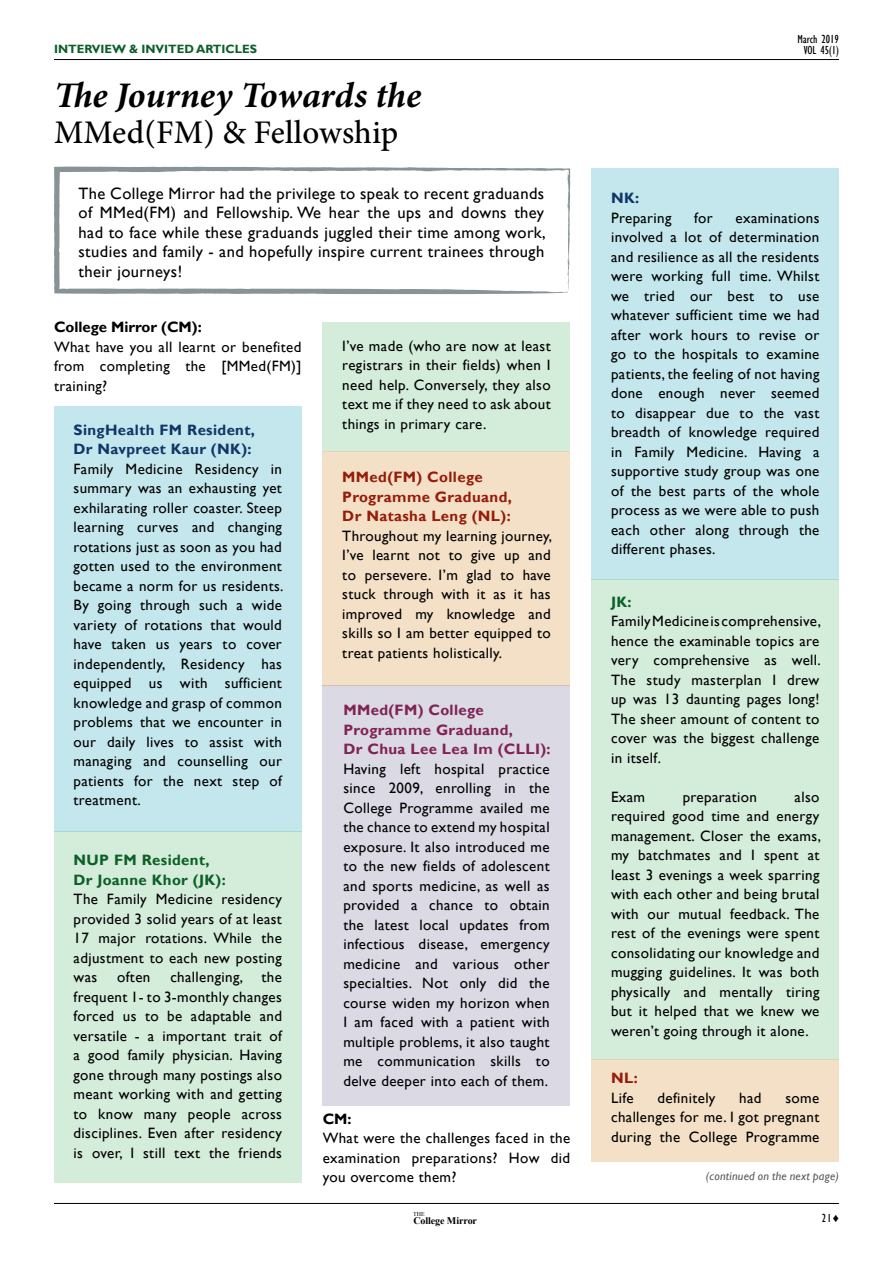
<style>
.page{position:relative;width:893px;height:1263px;background:#fff}
.page>*{position:absolute;margin:0;border:0;box-sizing:border-box;transform-origin:0 0}
.t1{font:italic 700 36px "Minion Pro";color:#000}
.t2{font:500 33px "Minion Pro";letter-spacing:.005em;color:#000}
.t3{font:16.5px/19.5px "Gill Sans";letter-spacing:.025em;color:#000;text-align:justify}
.t4{font:15px/19.5px "Gill Sans";letter-spacing:.025em;color:#000;text-align:justify}
.t5{font:700 15px/19.5px "Gill Sans";letter-spacing:.025em;color:#951d09}
.t6{font:700 15px/19.5px "Gill Sans";letter-spacing:.025em;color:#802254}
.t7{font:700 15px/19.5px "Gill Sans";letter-spacing:.025em;color:#103668}
.t8{font:700 15px/19.5px "Gill Sans";letter-spacing:.025em;color:#0b5f27}
.t9{font:700 15px "Gill Sans";color:#000}
.t10{font:700 12px "Gill Sans";color:#0b5f27}
.t11{font:italic 12px "Gill Sans";letter-spacing:.02em;color:#58595b}
.t12{font:condensed 12px "Gill Sans";color:#000}
.t13{font:700 10.05px "Times New Roman";letter-spacing:-.01em;color:#000}
.t14{font:6px "Times New Roman";color:#000}
.s1{font-family:"Arial";font-weight:700;font-stretch:normal}
</style>
<div class="page">
<hr style="left:54px;top:59px;width:785px;height:1px;background:#000">
<hr style="left:54px;top:1203px;width:785px;height:1px;background:#000">
<div style="left:54px;top:406px;width:247px;height:425px;background:#c3e7ed"></div>
<div style="left:591px;top:168px;width:248px;height:411px;background:#c3e7ed"></div>
<div style="left:54px;top:831px;width:247px;height:351px;background:#d4ecda"></div>
<div style="left:591px;top:579px;width:248px;height:480px;background:#d4ecda"></div>
<div style="left:323px;top:322px;width:247px;height:130px;background:#d4ecda"></div>
<div style="left:323px;top:451px;width:247px;height:235px;background:#f4e0c6"></div>
<div style="left:591px;top:1059px;width:248px;height:102px;background:#f4e0c6"></div>
<div style="left:323px;top:685px;width:247px;height:421px;background:#dad9e4"></div>
<svg style="left:54px;top:167px;width:517px;height:127px"></svg>
<svg style="left:335px;top:167px;width:11px;height:5px"></svg>
<svg style="left:209px;top:167px;width:6px;height:5px"></svg>
<svg style="left:567px;top:180px;width:2px;height:6px"></svg>
<p class="t12" style="left:797px;top:32px;width:43px">March 2019</p>
<p class="t10" style="left:54px;top:42px;width:205px">INTERVIEW &amp; INVITED ARTICLES</p>
<p class="t12" style="left:804px;top:43px;width:37px">VOL 45(1)</p>
<h1 class="t1" style="left:54px;top:70px;width:369px">The Journey Towards the</h1>
<h2 class="t2" style="left:54px;top:110px;width:346px">MMed(FM) &amp; Fellowship</h2>
<p class="t3" style="left:79px;top:184px;width:469px">The College Mirror had the privilege to speak to recent graduands of MMed(FM) and Fellowship. We hear the ups and downs they had to face while these graduands juggled their time among work, studies and family - and hopefully inspire current trainees through their journeys!</p>
<p class="t7" style="left:611px;top:189px;width:30px">NK:</p>
<p class="t4" style="left:611px;top:208px;width:62px">Preparing</p>
<p class="t4" style="left:694px;top:208px;width:20px">for</p>
<p class="t4" style="left:611px;top:208px;width:210px;text-indent:125px">examinations involved a lot of determination and resilience as all the residents were working full time. Whilst we tried our best to use whatever sufficient time we had after work hours to revise or go to the hospitals to examine patients, the feeling of not having done enough never seemed to disappear due to the vast breadth of knowledge required in Family Medicine. Having a supportive study group was one of the best parts of the whole process as we were able to push each other along through the different phases.</p>
<p class="t8" style="left:611px;top:592px;width:22px">JK:</p>
<p class="t4" style="left:611px;top:612px;width:211px">Family Medicine is comprehensive, hence the examinable topics are very comprehensive as well.<br>The study masterplan I drew up was 13 daunting pages long!<br>The sheer amount of content to cover was the biggest challenge in itself.</p>
<p class="t4" style="left:611px;top:787px;width:36px">Exam</p>
<p class="t4" style="left:683px;top:787px;width:76px">preparation</p>
<p class="t9" style="left:54px;top:318px;width:149px">College Mirror (CM):</p>
<p class="t4" style="left:54px;top:337px;width:249px">What have you all learnt or benefited from completing the [MMed(FM)] training?</p>
<p class="t7" style="left:74px;top:420px;width:183px">SingHealth FM Resident,<br>Dr Navpreet Kaur (NK):</p>
<p class="t4" style="left:74px;top:459px;width:211px">Family Medicine Residency in summary was an exhausting yet exhilarating roller coaster. Steep learning curves and changing rotations just as soon as you had gotten used to the environment became a norm for us residents.<br>By going through such a wide variety of rotations that would have taken us years to cover independently, Residency has equipped us with sufficient knowledge and grasp of common problems that we encounter in our daily lives to assist with managing and counselling our patients for the next step of treatment.</p>
<p class="t4" style="left:342px;top:336px;width:210px">I’ve made (who are now at least registrars in their fields) when I need help. Conversely, they also text me if they need to ask about things in primary care.</p>
<p class="t5" style="left:342px;top:468px;width:171px">MMed(FM) College<br>Programme Graduand,<br>Dr Natasha Leng (NL):</p>
<p class="t4" style="left:342px;top:526px;width:211px">Throughout my learning journey, I’ve learnt not to give up and to persevere. I’m glad to have stuck through with it as it has improved my knowledge and skills so I am better equipped to treat patients holistically.</p>
<p class="t6" style="left:343px;top:701px;width:209px">MMed(FM) College<br>Programme Graduand,<br>Dr Chua Lee Lea Im (CLLI):</p>
<p class="t4" style="left:343px;top:759px;width:208px">Having left hospital practice since 2009, enrolling in the College Programme availed me the chance to extend my hospital exposure. It also introduced me to the new fields of adolescent and sports medicine, as well as provided a chance to obtain the latest local updates from infectious disease, emergency medicine and various other specialties. Not only did the course widen my horizon when I am faced with a patient with multiple problems, it also taught me communication skills to delve deeper into each of them.</p>
<p class="t9" style="left:323px;top:1109px;width:30px">CM:</p>
<p class="t4" style="left:323px;top:1129px;width:249px">What were the challenges faced in the examination preparations? How did you overcome them?</p>
<p class="t4" style="left:611px;top:787px;width:211px;text-indent:183px">also required good time and energy management. Closer the exams, my batchmates and I spent at least 3 evenings a week sparring with each other and being brutal with our mutual feedback. The rest of the evenings were spent consolidating our knowledge and mugging guidelines. It was both physically and mentally tiring but it helped that we knew we weren’t going through it alone.</p>
<p class="t8" style="left:74px;top:851px;width:154px">NUP FM Resident,<br>Dr Joanne Khor (JK):</p>
<p class="t4" style="left:74px;top:889px;width:210px">The Family Medicine residency provided 3 solid years of at least 17 major rotations. While the adjustment to each new posting was</p>
<p class="t4" style="left:117px;top:967px;width:35px">often</p>
<p class="t4" style="left:74px;top:967px;width:210px;text-indent:97px">challenging, the frequent 1- to 3-monthly changes forced us to be adaptable and versatile - a important trait of a good family physician. Having gone through many postings also meant working with and getting to know many people across disciplines. Even after residency is over, I still text the friends</p>
<p class="t5" style="left:611px;top:1069px;width:28px">NL:</p>
<p class="t4" style="left:611px;top:1088px;width:24px">Life</p>
<p class="t4" style="left:657px;top:1088px;width:59px">definitely</p>
<p class="t4" style="left:739px;top:1088px;width:24px">had</p>
<p class="t4" style="left:611px;top:1088px;width:210px;text-indent:174px">some challenges for me. I got pregnant during the College Programme</p>
<p class="t11" style="left:706px;top:1169px;width:135px">(continued on the next page)</p>
<p class="t14" style="left:413px;top:1210px;width:13px">THE</p>
<p class="t13" style="left:413px;top:1214px;width:65px">College Mirror</p>
<p class="t12" style="left:822px;top:1211px;width:19px">21<span class="s1">♦</span></p>
</div>
